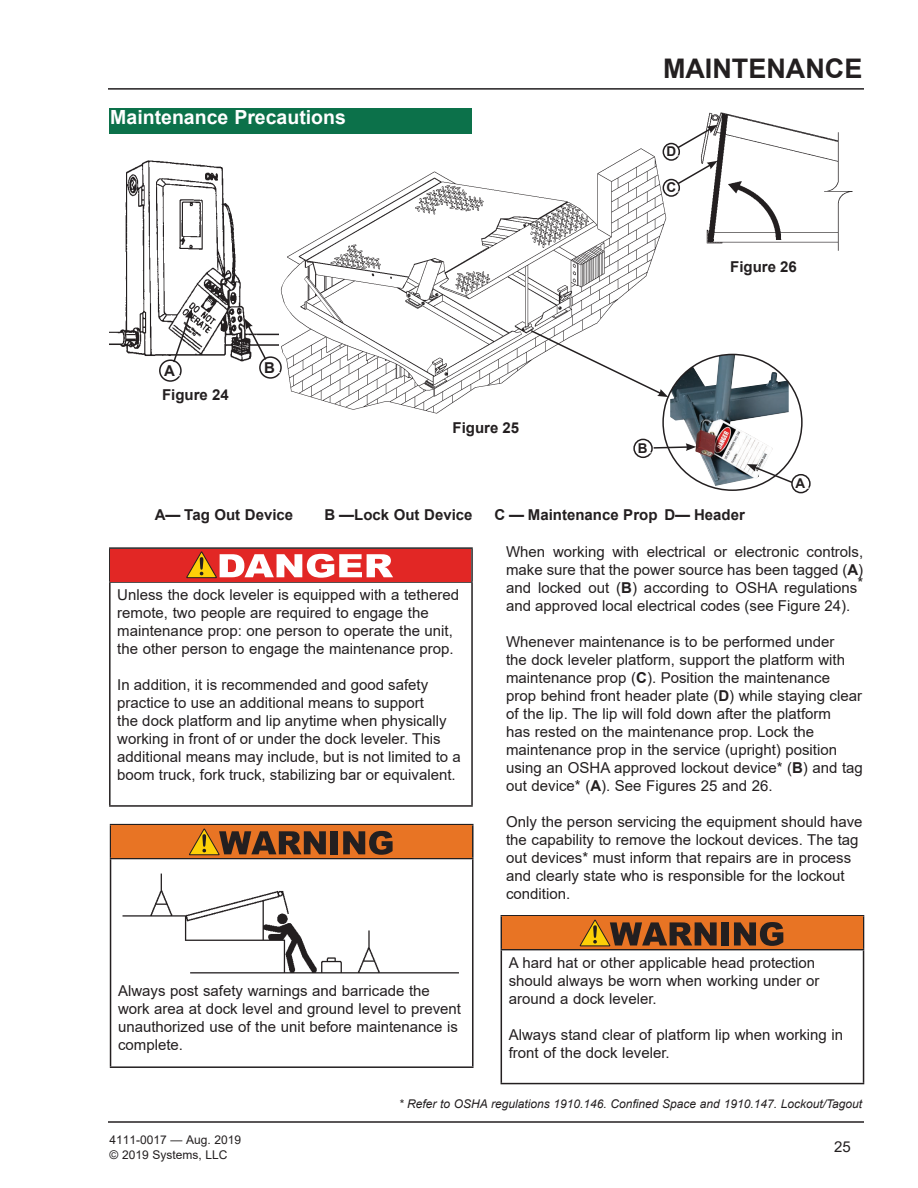
<style>
.page{position:relative;width:918px;height:1188px;background:#fff}
.page>*{position:absolute;margin:0;border:0;box-sizing:border-box;transform-origin:0 0}
.t1{font:700 27px "Arial";color:#231f20}
.t2{font:700 19.5px "Arial";color:#fff}
.t3{font:15px/18px "Arial";color:#231f20}
.t4{font:700 15px "Arial";color:#231f20}
.t5{font:700 13.5px "Arial";color:#231f20}
.t6{font:italic 12px "Arial";color:#231f20}
.t7{font:12px/14.4px "Arial";color:#231f20}
.s1{font-weight:700}
</style>
<div class="page">
<hr style="left:108px;top:88px;width:756px;height:2px;background:#231f20">
<hr style="left:108px;top:1121px;width:756px;height:2px;background:#231f20">
<div style="left:109px;top:108px;width:363px;height:26px;background:#0c714a"></div>
<img style="left:280px;top:147px;width:387px;height:267px">
<img style="left:670px;top:354px;width:119px;height:132px">
<svg style="left:529px;top:329px;width:139px;height:68px"></svg>
<div style="left:633px;top:439px;width:20px;height:19px;border:2px solid #231f20;border-radius:50%"></div>
<svg style="left:648px;top:443px;width:48px;height:11px"></svg>
<div style="left:791px;top:474px;width:20px;height:19px;border:2px solid #231f20;border-radius:50%"></div>
<svg style="left:747px;top:464px;width:62px;height:25px"></svg>
<img style="left:109px;top:160px;width:170px;height:204px">
<div style="left:260px;top:357px;width:21px;height:21px;background:#fff;border-radius:50%"></div>
<div style="left:259px;top:356px;width:23px;height:23px;border:2px solid #231f20;border-radius:50%"></div>
<svg style="left:245px;top:319px;width:23px;height:42px"></svg>
<div style="left:160px;top:360px;width:21px;height:21px;background:#fff;border-radius:50%"></div>
<div style="left:159px;top:359px;width:23px;height:23px;border:2px solid #231f20;border-radius:50%"></div>
<svg style="left:172px;top:309px;width:20px;height:55px"></svg>
<img style="left:701px;top:112px;width:152px;height:139px">
<div style="left:663px;top:180px;width:16px;height:16px;background:#fff;border-radius:50%"></div>
<div style="left:663px;top:179px;width:17px;height:18px;border:2px solid #231f20;border-radius:50%"></div>
<div style="left:663px;top:144px;width:16px;height:16px;background:#fff;border-radius:50%"></div>
<div style="left:663px;top:143px;width:17px;height:18px;border:2px solid #231f20;border-radius:50%"></div>
<svg style="left:666px;top:156px;width:52px;height:30px"></svg>
<svg style="left:676px;top:125px;width:42px;height:25px"></svg>
<svg style="left:111px;top:825px;width:361px;height:241px"></svg>
<hr style="left:110px;top:824px;width:364px;height:1px;background:#231f20">
<hr style="left:110px;top:825px;width:1px;height:33px;background:#231f20">
<hr style="left:472px;top:825px;width:2px;height:33px;background:#231f20">
<hr style="left:110px;top:858px;width:364px;height:1px;background:#231f20">
<hr style="left:110px;top:859px;width:1px;height:207px;background:#231f20">
<hr style="left:472px;top:859px;width:2px;height:207px;background:#231f20">
<hr style="left:110px;top:1066px;width:364px;height:2px;background:#231f20">
<div style="left:111px;top:826px;width:361px;height:32px;background:#e87424"></div>
<div style="left:331px;top:831px;width:7px;height:23px;background:#231f20"></div>
<svg style="left:343px;top:831px;width:50px;height:24px"></svg>
<svg style="left:189px;top:828px;width:137px;height:28px"></svg>
<img style="left:118px;top:866px;width:342px;height:112px">
<hr style="left:109px;top:547px;width:364px;height:2px;background:#231f20">
<hr style="left:109px;top:549px;width:2px;height:32px;background:#231f20">
<hr style="left:471px;top:549px;width:2px;height:32px;background:#231f20">
<hr style="left:109px;top:581px;width:364px;height:2px;background:#231f20">
<hr style="left:109px;top:583px;width:2px;height:222px;background:#231f20">
<hr style="left:471px;top:583px;width:2px;height:222px;background:#231f20">
<hr style="left:109px;top:805px;width:364px;height:2px;background:#231f20">
<div style="left:111px;top:549px;width:360px;height:32px;background:#e22725"></div>
<svg style="left:186px;top:551px;width:207px;height:28px"></svg>
<svg style="left:502px;top:950px;width:361px;height:133px"></svg>
<hr style="left:501px;top:915px;width:363px;height:2px;background:#231f20">
<hr style="left:501px;top:917px;width:1px;height:32px;background:#231f20">
<hr style="left:863px;top:917px;width:1px;height:32px;background:#231f20">
<hr style="left:501px;top:949px;width:363px;height:1px;background:#231f20">
<hr style="left:501px;top:950px;width:1px;height:133px;background:#231f20">
<hr style="left:863px;top:950px;width:1px;height:133px;background:#231f20">
<hr style="left:501px;top:1083px;width:363px;height:1px;background:#231f20">
<div style="left:502px;top:917px;width:361px;height:32px;background:#e87424"></div>
<div style="left:722px;top:922px;width:7px;height:23px;background:#231f20"></div>
<svg style="left:734px;top:922px;width:49px;height:24px"></svg>
<svg style="left:579px;top:919px;width:138px;height:28px"></svg>
<h2 class="t2" style="left:110px;top:103px;width:237px">Maintenance Precautions</h2>
<p class="t4" style="left:164px;top:360px;width:12px">A</p>
<p class="t4" style="left:264px;top:357px;width:12px">B</p>
<p class="t4" style="left:162px;top:384px;width:68px">Figure 24</p>
<p class="t4" style="left:453px;top:417px;width:68px">Figure 25</p>
<h1 class="t1" style="left:663px;top:50px;width:201px">MAINTENANCE</h1>
<p class="t5" style="left:666px;top:142px;width:11px">D</p>
<p class="t5" style="left:666px;top:178px;width:11px">C</p>
<p class="t4" style="left:730px;top:256px;width:68px">Figure 26</p>
<p class="t5" style="left:638px;top:438px;width:11px">B</p>
<p class="t5" style="left:796px;top:474px;width:11px">A</p>
<p class="t4" style="left:155px;top:505px;width:140px">A— Tag Out Device</p>
<p class="t4" style="left:325px;top:505px;width:149px">B —Lock Out Device</p>
<p class="t4" style="left:495px;top:505px;width:252px">C — Maintenance Prop D— Header</p>
<p class="t3" style="left:506px;top:543px;width:359px;text-align:justify">When working with electrical or electronic controls, make sure that the power source has been tagged (<span class="s1">A</span>) and locked out (<span class="s1">B</span>) according to OSHA regulations* and approved local electrical codes (see Figure 24).</p>
<p class="t3" style="left:506px;top:633px;width:358px">Whenever maintenance is to be performed under<br>the dock leveler platform, support the platform with maintenance prop (<span class="s1">C</span>). Position the maintenance prop behind front header plate (<span class="s1">D</span>) while staying clear of the lip. The lip will fold down after the platform<br>has rested on the maintenance prop. Lock the maintenance prop in the service (upright) position using an OSHA approved lockout device* (<span class="s1">B</span>) and tag out device* (<span class="s1">A</span>). See Figures 25 and 26.</p>
<p class="t3" style="left:506px;top:813px;width:358px">Only the person servicing the equipment should have the capability to remove the lockout devices. The tag out devices* must inform that repairs are in process and clearly state who is responsible for the lockout condition.</p>
<p class="t3" style="left:117px;top:586px;width:343px">Unless the dock leveler is equipped with a tethered remote, two people are required to engage the maintenance prop: one person to operate the unit, the other person to engage the maintenance prop.</p>
<p class="t3" style="left:117px;top:676px;width:345px">In addition, it is recommended and good safety practice to use an additional means to support<br>the dock platform and lip anytime when physically working in front of or under the dock leveler. This additional means may include, but is not limited to a boom truck, fork truck, stabilizing bar or equivalent.</p>
<p class="t3" style="left:118px;top:982px;width:345px">Always post safety warnings and barricade the work area at dock level and ground level to prevent unauthorized use of the unit before maintenance is complete.</p>
<p class="t3" style="left:509px;top:954px;width:312px">A hard hat or other applicable head protection should always be worn when working under or around a dock leveler.</p>
<p class="t3" style="left:509px;top:1026px;width:336px">Always stand clear of platform lip when working in front of the dock leveler.</p>
<p class="t7" style="left:110px;top:1133px;width:133px">4111-0017 — Aug. 2019 © 2019 Systems, LLC</p>
<p class="t6" style="left:399px;top:1096px;width:465px">* Refer to OSHA regulations 1910.146. Confined Space and 1910.147. Lockout/Tagout</p>
<p class="t3" style="left:834px;top:1138px;width:18px">25</p>
</div>
